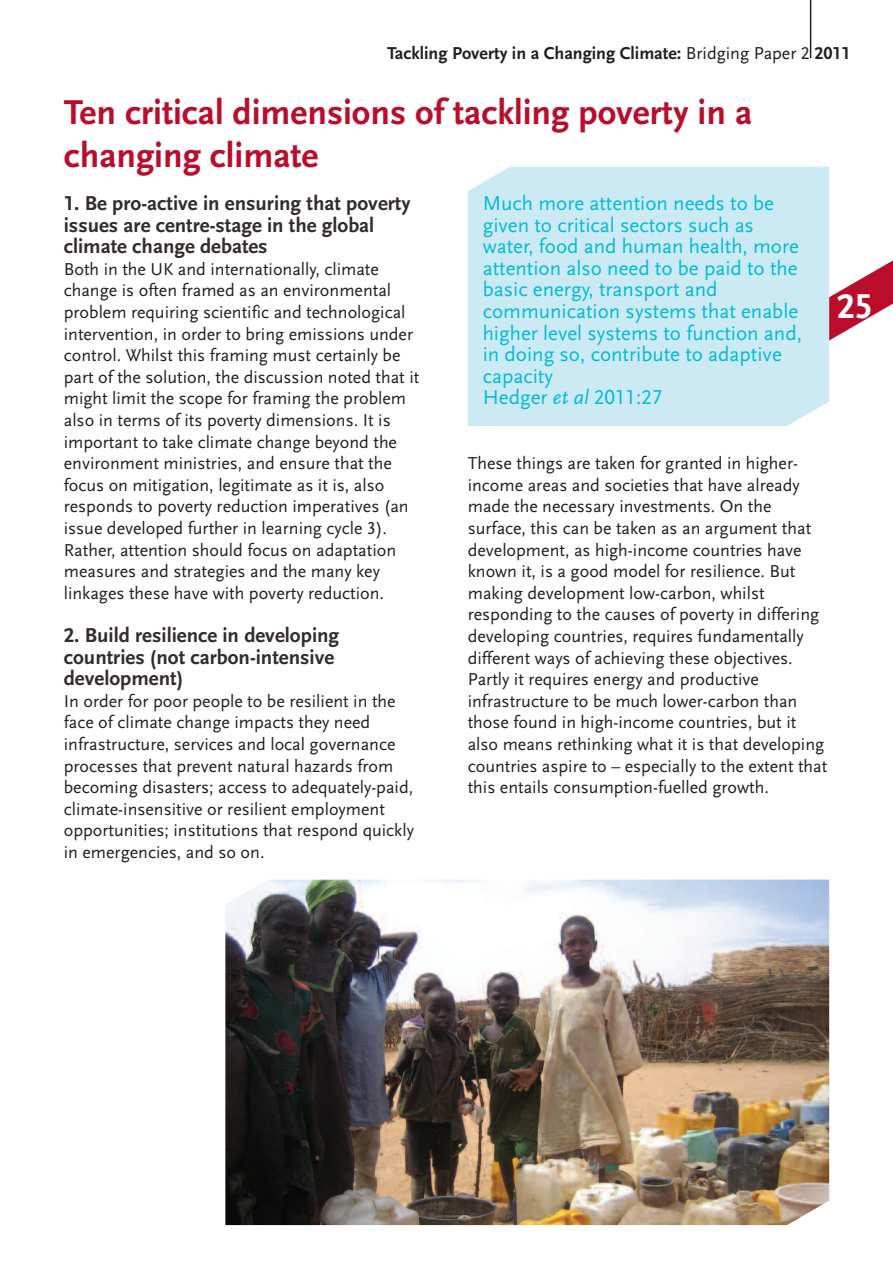
<style>
.page{position:relative;width:893px;height:1263px;background:#fff}
.page>*{position:absolute;margin:0;border:0;box-sizing:border-box;transform-origin:0 0}
.t1{font:700 36px/43.2px "Scala Sans LF";color:#ba0d2b}
.t2{font:700 36px "Scala Sans LF";color:#fff}
.t3{font:21px/21.6px "Scala Sans LF";color:#03bbd7}
.t4{font:700 21px/21.6px "Scala Sans LF";color:#322c2a}
.t5{font:18px/21.6px "Scala Sans LF";color:#231f20}
.t6{font:700 18px "Scala Sans LF";color:#231f20}
.s1{font-weight:400}
.s2{font-style:italic}
</style>
<div class="page">
<img style="left:225px;top:879px;width:604px;height:346px">
<div style="left:468px;top:167px;width:361px;height:259px;background:#cbeaf3"></div>
<hr style="left:810px;top:0;width:1px;height:58px;background:#231f20">
<svg style="left:829px;top:253px;width:64px;height:87px"></svg>
<p class="t6" style="left:387px;top:44px;width:465px">Tackling Poverty in a Changing Climate: <span class="s1">Bridging Paper 2</span> 2011</p>
<h1 class="t1" style="left:64px;top:92px;width:690px">Ten critical dimensions of tackling poverty in a changing climate</h1>
<p class="t3" style="left:483px;top:193px;width:321px">Much more attention needs to be given to critical sectors such as water, food and human health, more attention also need to be paid to the basic energy, transport and communication systems that enable higher level systems to function and, in doing so, contribute to adaptive capacity<br>Hedger <span class="s2">et al</span> 2011:27</p>
<p class="t4" style="left:64px;top:193px;width:348px">1. Be pro-active in ensuring that poverty issues are centre-stage in the global climate change debates</p>
<p class="t5" style="left:64px;top:259px;width:357px">Both in the UK and internationally, climate change is often framed as an environmental problem requiring scientific and technological intervention, in order to bring emissions under control. Whilst this framing must certainly be part of the solution, the discussion noted that it might limit the scope for framing the problem also in terms of its poverty dimensions. It is important to take climate change beyond the environment ministries, and ensure that the focus on mitigation, legitimate as it is, also responds to poverty reduction imperatives (an issue developed further in learning cycle 3).<br>Rather, attention should focus on adaptation measures and strategies and the many key linkages these have with poverty reduction.</p>
<p class="t4" style="left:64px;top:625px;width:277px">2. Build resilience in developing countries (not carbon-intensive development)</p>
<p class="t5" style="left:64px;top:691px;width:352px">In order for poor people to be resilient in the face of climate change impacts they need infrastructure, services and local governance processes that prevent natural hazards from becoming disasters; access to adequately-paid, climate-insensitive or resilient employment opportunities; institutions that respond quickly in emergencies, and so on.</p>
<p class="t5" style="left:468px;top:453px;width:361px">These things are taken for granted in higher&shy;income areas and societies that have already made the necessary investments. On the surface, this can be taken as an argument that development, as high-income countries have known it, is a good model for resilience. But making development low-carbon, whilst responding to the causes of poverty in differing developing countries, requires fundamentally different ways of achieving these objectives.<br>Partly it requires energy and productive infrastructure to be much lower-carbon than those found in high-income countries, but it also means rethinking what it is that developing countries aspire to – especially to the extent that this entails consumption-fuelled growth.</p>
<h1 class="t2" style="left:837px;top:289px;width:37px">25</h1>
</div>
